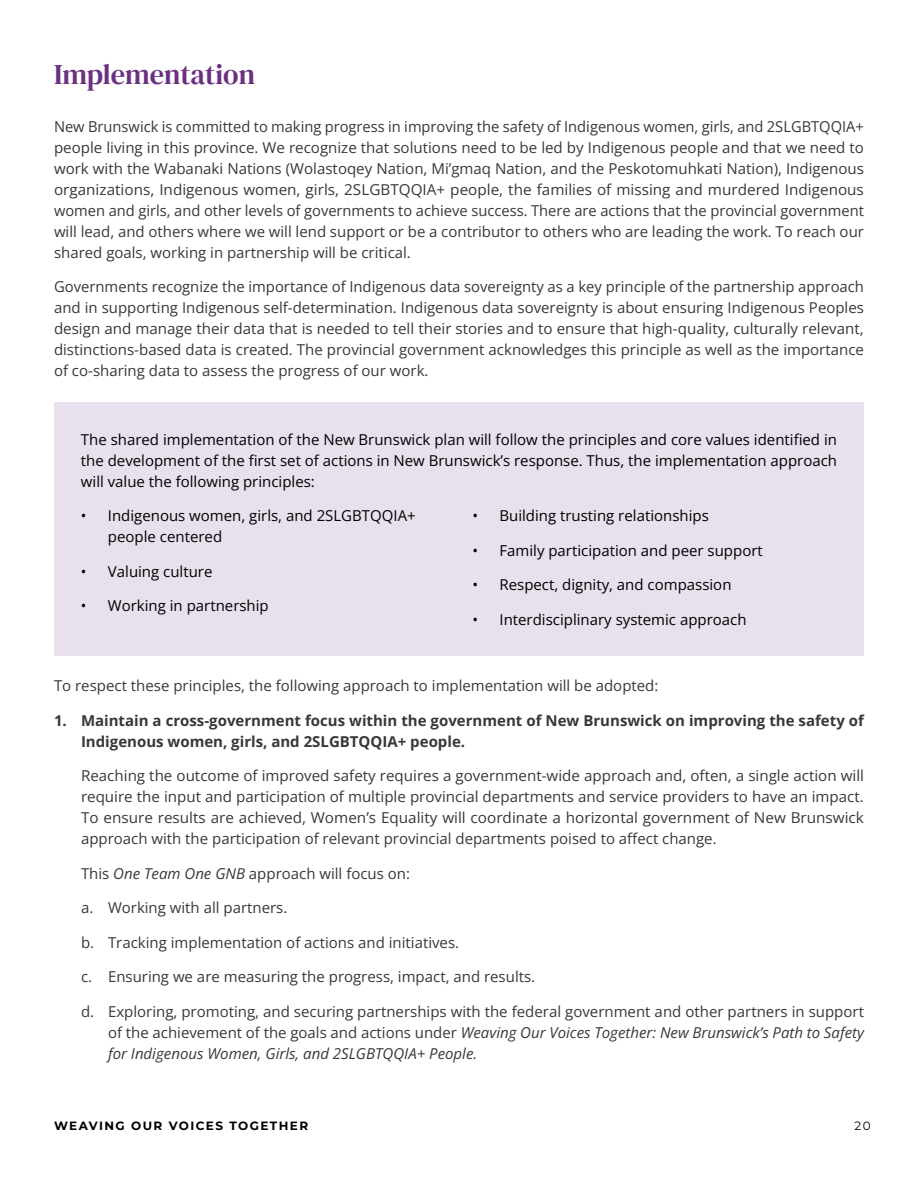
<style>
.page{position:relative;width:918px;height:1188px;background:#fff}
.page>*{position:absolute;margin:0;border:0;box-sizing:border-box;transform-origin:0 0}
.t1{font:28.5px "DM Serif Text";color:#6b3080}
.t2{font:15px/21px "Open Sans";color:#383839;text-align:justify}
.t3{font:15px/21px "Open Sans";color:#000;text-align:justify}
.t4{font:700 15px/21px "Open Sans";color:#383839}
.t5{font:100 12px "Montserrat";letter-spacing:.12em;color:#000}
.s1{font-style:italic}
</style>
<div class="page">
<div style="left:54px;top:402px;width:810px;height:253px;background:#e8e0ec"></div>
<h1 class="t1" style="left:54px;top:57px;width:203px">Implementation</h1>
<p class="t2" style="left:54px;top:115px;width:812px">New Brunswick is committed to making progress in improving the safety of Indigenous women, girls, and 2SLGBTQQIA+ people living in this province. We recognize that solutions need to be led by Indigenous people and that we need to work with the Wabanaki Nations (Wolastoqey Nation, Mi’gmaq Nation, and the Peskotomuhkati Nation), Indigenous organizations, Indigenous women, girls, 2SLGBTQQIA+ people, the families of missing and murdered Indigenous women and girls, and other levels of governments to achieve success. There are actions that the provincial government will lead, and others where we will lend support or be a contributor to others who are leading the work. To reach our shared goals, working in partnership will be critical.</p>
<p class="t2" style="left:54px;top:276px;width:812px">Governments recognize the importance of Indigenous data sovereignty as a key principle of the partnership approach and in supporting Indigenous self-determination. Indigenous data sovereignty is about ensuring Indigenous Peoples design and manage their data that is needed to tell their stories and to ensure that high-quality, culturally relevant, distinctions-based data is created. The provincial government acknowledges this principle as well as the importance of co-sharing data to assess the progress of our work.</p>
<p class="t3" style="left:81px;top:429px;width:758px">The shared implementation of the New Brunswick plan will follow the principles and core values identified in the development of the first set of actions in New Brunswick’s response. Thus, the implementation approach will value the following principles:</p>
<p class="t3" style="left:108px;top:505px;width:309px;text-indent:-27px">• Indigenous women, girls, and 2SLGBTQQIA+ people centered</p>
<p class="t3" style="left:81px;top:561px;width:133px">• Valuing culture</p>
<p class="t3" style="left:81px;top:595px;width:189px">• Working in partnership</p>
<p class="t3" style="left:472px;top:505px;width:238px">• Building trusting relationships</p>
<p class="t3" style="left:472px;top:540px;width:292px">• Family participation and peer support</p>
<p class="t3" style="left:472px;top:574px;width:261px">• Respect, dignity, and compassion</p>
<p class="t3" style="left:472px;top:609px;width:276px">• Interdisciplinary systemic approach</p>
<p class="t2" style="left:54px;top:675px;width:606px">To respect these principles, the following approach to implementation will be adopted:</p>
<p class="t4" style="left:81px;top:709px;width:784px;text-indent:-27px">1. Maintain a cross-government focus within the government of New Brunswick on improving the safety of<br>Indigenous women, girls, and 2SLGBTQQIA+ people.</p>
<p class="t2" style="left:81px;top:765px;width:784px">Reaching the outcome of improved safety requires a government-wide approach and, often, a single action will require the input and participation of multiple provincial departments and service providers to have an impact.<br>To ensure results are achieved, Women’s Equality will coordinate a horizontal government of New Brunswick approach with the participation of relevant provincial departments poised to affect change.</p>
<p class="t2" style="left:81px;top:862px;width:331px">This <span class="s1">One Team One GNB</span> approach will focus on:</p>
<p class="t2" style="left:81px;top:897px;width:208px">a. Working with all partners.</p>
<p class="t2" style="left:81px;top:931px;width:380px">b. Tracking implementation of actions and initiatives.</p>
<p class="t2" style="left:81px;top:966px;width:456px">c. Ensuring we are measuring the progress, impact, and results.</p>
<p class="t2" style="left:108px;top:1000px;width:758px;text-indent:-27px">d. Exploring, promoting, and securing partnerships with the federal government and other partners in support of the achievement of the goals and actions under <span class="s1">Weaving Our Voices Together: New Brunswick’s Path to Safety for Indigenous Women, Girls, and 2SLGBTQQIA+ People.</span></p>
<p class="t5" style="left:54px;top:1118px;width:256px">WEAVING OUR VOICES TOGETHER</p>
<p class="t5" style="left:854px;top:1117px;width:18px">20</p>
</div>
